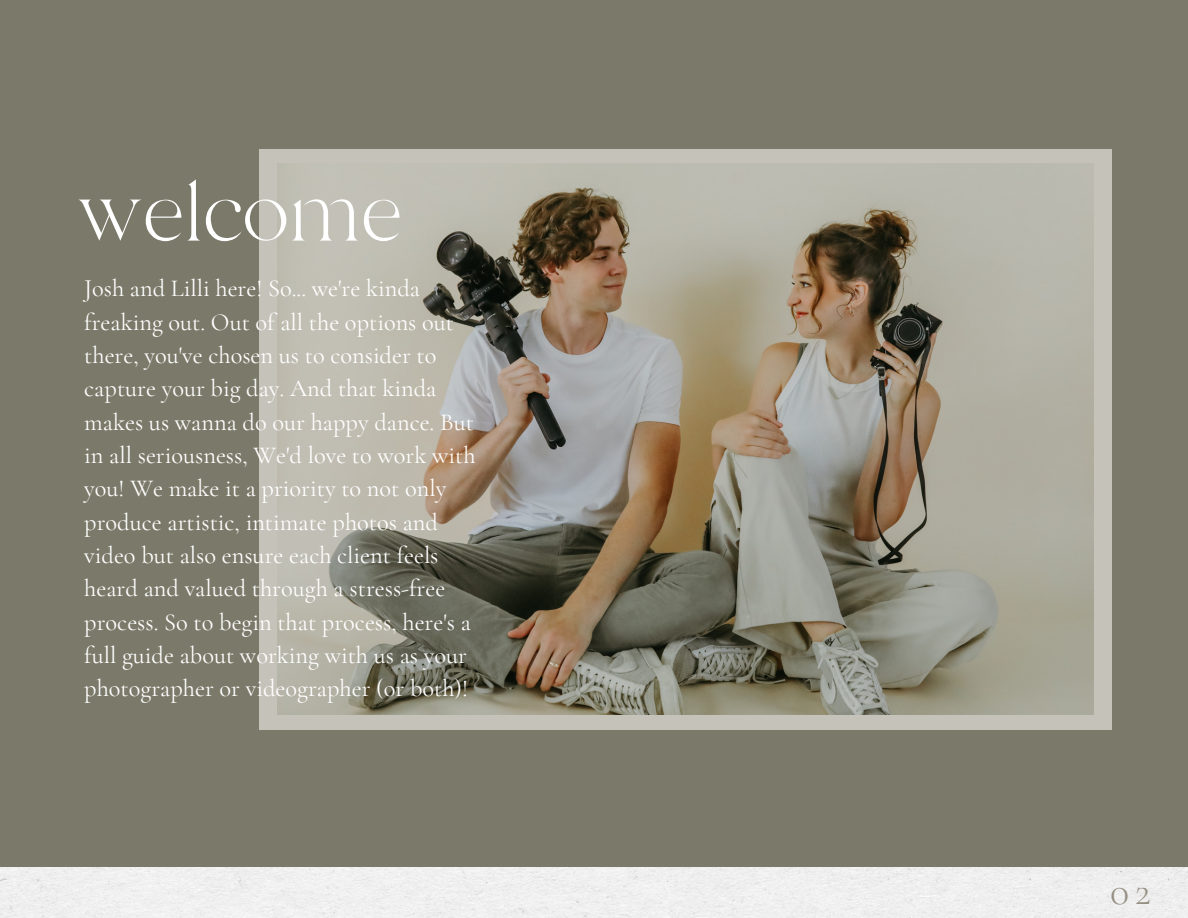
<style>
.page{position:relative;width:1188px;height:918px;background:#7b7a6a}
.page>*{position:absolute;margin:0;border:0;box-sizing:border-box;transform-origin:0 0}
.t1{font:117.15px "Branch";color:#fff}
.t2{font:300 39.9px "Cormorant Garamond";color:#969083}
.t3{font:24.45px/33.3px "Cormorant Garamond";color:#fff}
</style>
<div class="page">
<div style="left:0;top:867px;width:1188px;height:51px;background:#efefef"></div>
<div style="left:259px;top:149px;width:852px;height:581px;background:#c5c3b9"></div>
<img style="left:277px;top:164px;width:817px;height:551px">
<p class="t1" style="left:76px;top:159px;width:328px">welcome</p>
<p class="t3" style="left:84px;top:272px;width:393px">Josh and Lilli here! So... we're kinda freaking out. Out of all the options out there, you've chosen us to consider to capture your big day. And that kinda makes us wanna do our happy dance. But in all seriousness, We'd love to work with you! We make it a priority to not only produce artistic, intimate photos and video but also ensure each client feels heard and valued through a stress-free process. So to begin that process, here's a full guide about working with us as your photographer or videographer (or both)!</p>
<p class="t2" style="left:1110px;top:867px;width:42px">02</p>
</div>
